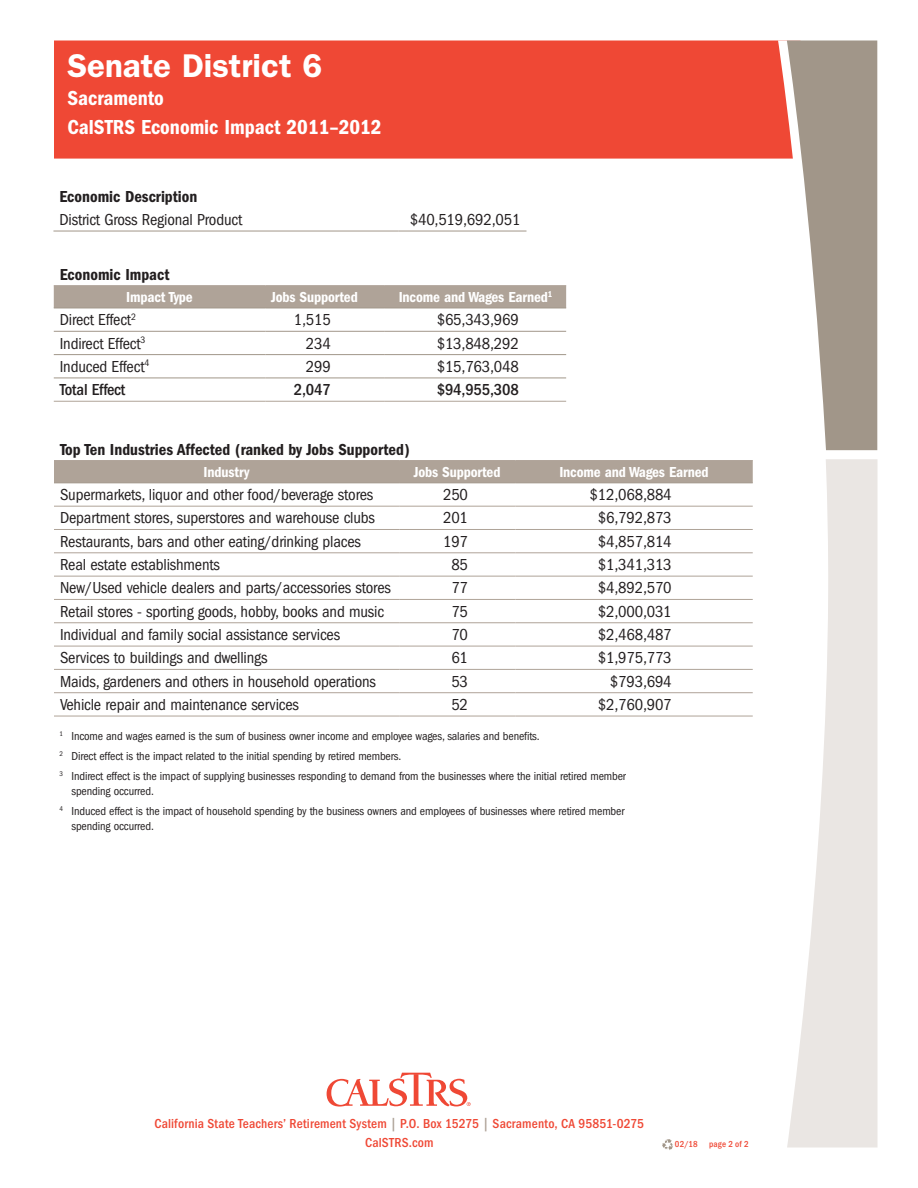
<style>
.page{position:relative;width:918px;height:1188px;background:#fff}
.page>*{position:absolute;margin:0;border:0;box-sizing:border-box;transform-origin:0 0}
.Header1_inserts{font:600 33px "ITC Franklin Gothic Std";color:#fff}
.Header1_inserts-2{font:21px "ITC Franklin Gothic Std Dm Cd";color:#fff}
.chart_copy_2{font:condensed 16.5px "ITC Franklin Gothic Std";letter-spacing:-.01em;color:#231f20}
.Subhead2{font:16.5px "ITC Franklin Gothic Std Dm Cd";color:#231f20}
.chart_copy_2-2{font:500 condensed 16.5px "ITC Franklin Gothic Std";letter-spacing:-.01em;color:#231f20}
.chart_hed{font:15px "ITC Franklin Gothic Std Dm Cd";letter-spacing:-.01em;color:#fff}
.SubHeading_1{font:500 condensed 13.5px/19.5px "ITC Franklin Gothic Std";letter-spacing:.015em;color:#ef4835;text-align:center}
.chart_copy_2-3{font:condensed 12px/14.4px "ITC Franklin Gothic Std";letter-spacing:-.01em;color:#231f20}
.SubHeading_1-2{font:500 condensed 9px "ITC Franklin Gothic Std";letter-spacing:.02em;color:#ef4835}
.s1{color:#afa398}
</style>
<div class="page">
<svg style="left:327px;top:1073px;width:144px;height:34px"></svg>
<hr style="left:53px;top:231px;width:346px;height:1px;background:#a19689">
<hr style="left:399px;top:231px;width:127px;height:1px;background:#a19689">
<div style="left:54px;top:286px;width:512px;height:22px;background:#afa398"></div>
<hr style="left:54px;top:331px;width:211px;height:1px;background:#a19689">
<hr style="left:265px;top:331px;width:120px;height:1px;background:#a19689">
<hr style="left:385px;top:331px;width:181px;height:1px;background:#a19689">
<hr style="left:54px;top:354px;width:211px;height:1px;background:#a19689">
<hr style="left:265px;top:354px;width:120px;height:1px;background:#a19689">
<hr style="left:385px;top:354px;width:181px;height:1px;background:#a19689">
<hr style="left:54px;top:378px;width:211px;height:1px;background:#a19689">
<hr style="left:265px;top:378px;width:120px;height:1px;background:#a19689">
<hr style="left:385px;top:378px;width:181px;height:1px;background:#a19689">
<hr style="left:54px;top:401px;width:211px;height:1px;background:#afa398">
<hr style="left:265px;top:401px;width:120px;height:1px;background:#afa398">
<hr style="left:385px;top:401px;width:181px;height:1px;background:#afa398">
<hr style="left:54px;top:285px;width:211px;height:1px;background:#afa398">
<hr style="left:265px;top:285px;width:120px;height:1px;background:#afa398">
<hr style="left:385px;top:285px;width:181px;height:1px;background:#afa398">
<hr style="left:54px;top:308px;width:211px;height:1px;background:#a19689">
<hr style="left:265px;top:308px;width:120px;height:1px;background:#a19689">
<hr style="left:385px;top:308px;width:181px;height:1px;background:#a19689">
<div style="left:54px;top:461px;width:699px;height:21px;background:#afa398"></div>
<hr style="left:399px;top:460px;width:116px;height:1px;background:#afa398">
<hr style="left:515px;top:460px;width:238px;height:1px;background:#afa398">
<hr style="left:399px;top:482px;width:116px;height:1px;background:#a19689">
<hr style="left:515px;top:482px;width:238px;height:1px;background:#a19689">
<hr style="left:54px;top:460px;width:345px;height:1px;background:#afa398">
<hr style="left:54px;top:482px;width:345px;height:1px;background:#a19689">
<hr style="left:54px;top:506px;width:345px;height:1px;background:#afa398">
<hr style="left:399px;top:506px;width:116px;height:1px;background:#afa398">
<hr style="left:515px;top:506px;width:238px;height:1px;background:#afa398">
<hr style="left:54px;top:529px;width:345px;height:1px;background:#afa398">
<hr style="left:399px;top:529px;width:116px;height:1px;background:#afa398">
<hr style="left:515px;top:529px;width:238px;height:1px;background:#afa398">
<hr style="left:54px;top:552px;width:345px;height:1px;background:#afa398">
<hr style="left:399px;top:552px;width:116px;height:1px;background:#afa398">
<hr style="left:515px;top:552px;width:238px;height:1px;background:#afa398">
<hr style="left:54px;top:576px;width:345px;height:1px;background:#afa398">
<hr style="left:399px;top:576px;width:116px;height:1px;background:#afa398">
<hr style="left:515px;top:576px;width:238px;height:1px;background:#afa398">
<hr style="left:54px;top:599px;width:345px;height:1px;background:#afa398">
<hr style="left:399px;top:599px;width:116px;height:1px;background:#afa398">
<hr style="left:515px;top:599px;width:238px;height:1px;background:#afa398">
<hr style="left:54px;top:622px;width:345px;height:1px;background:#afa398">
<hr style="left:399px;top:622px;width:116px;height:1px;background:#afa398">
<hr style="left:515px;top:622px;width:238px;height:1px;background:#afa398">
<hr style="left:54px;top:646px;width:345px;height:1px;background:#afa398">
<hr style="left:399px;top:646px;width:116px;height:1px;background:#afa398">
<hr style="left:515px;top:646px;width:238px;height:1px;background:#afa398">
<hr style="left:54px;top:669px;width:345px;height:1px;background:#afa398">
<hr style="left:399px;top:669px;width:116px;height:1px;background:#afa398">
<hr style="left:515px;top:669px;width:238px;height:1px;background:#afa398">
<hr style="left:54px;top:692px;width:345px;height:1px;background:#afa398">
<hr style="left:399px;top:692px;width:116px;height:1px;background:#afa398">
<hr style="left:515px;top:692px;width:238px;height:1px;background:#afa398">
<hr style="left:54px;top:716px;width:345px;height:1px;background:#afa398">
<hr style="left:399px;top:716px;width:116px;height:1px;background:#afa398">
<hr style="left:515px;top:716px;width:238px;height:1px;background:#afa398">
<div style="left:54px;top:40px;width:724px;height:119px;background:#ef4835"></div>
<svg style="left:778px;top:40px;width:99px;height:410px"></svg>
<svg style="left:662px;top:1139px;width:11px;height:11px"></svg>
<svg style="left:787px;top:459px;width:91px;height:689px;fill:#eae6e3"></svg>
<p class="Header1_inserts" style="left:68px;top:46px;width:256px">Senate District 6</p>
<p class="Header1_inserts-2" style="left:68px;top:86px;width:98px">Sacramento</p>
<p class="Header1_inserts-2" style="left:68px;top:115px;width:316px">CalSTRS Economic Impact 2011–2012</p>
<p class="Subhead2" style="left:59px;top:187px;width:139px">Economic Description</p>
<p class="chart_copy_2" style="left:59px;top:210px;width:184px">District Gross Regional Product</p>
<p class="chart_copy_2" style="left:410px;top:210px;width:112px">$40,519,692,051</p>
<p class="Subhead2" style="left:60px;top:265px;width:111px">Economic Impact</p>
<p class="chart_hed" style="left:126px;top:288px;width:68px">Impact Type</p>
<p class="chart_hed" style="left:271px;top:288px;width:88px">Jobs Supported</p>
<p class="chart_hed" style="left:399px;top:288px;width:155px">Income and Wages Earned<sup>1</sup></p>
<p class="chart_copy_2" style="left:60px;top:311px;width:78px">Direct Effect<sup>2</sup></p>
<p class="chart_copy_2" style="left:294px;top:311px;width:39px">1,515</p>
<p class="chart_copy_2" style="left:437px;top:311px;width:84px">$65,343,969</p>
<p class="chart_copy_2" style="left:60px;top:334px;width:87px">Indirect Effect<sup>3</sup></p>
<p class="chart_copy_2" style="left:306px;top:334px;width:26px">234</p>
<p class="chart_copy_2" style="left:437px;top:334px;width:84px">$13,848,292</p>
<p class="chart_copy_2" style="left:60px;top:357px;width:91px">Induced Effect<sup>4</sup></p>
<p class="chart_copy_2" style="left:306px;top:357px;width:26px">299</p>
<p class="chart_copy_2" style="left:437px;top:357px;width:84px">$15,763,048</p>
<p class="chart_copy_2-2" style="left:60px;top:380px;width:67px">Total Effect</p>
<p class="chart_copy_2-2" style="left:294px;top:380px;width:39px">2,047</p>
<p class="chart_copy_2-2" style="left:437px;top:380px;width:84px">$94,955,308</p>
<p class="Subhead2" style="left:60px;top:440px;width:351px">Top Ten Industries Affected (ranked by Jobs Supported)</p>
<p class="chart_hed" style="left:204px;top:463px;width:47px">Industry</p>
<p class="chart_hed" style="left:414px;top:463px;width:88px">Jobs Supported</p>
<p class="chart_hed" style="left:559px;top:463px;width:151px">Income and Wages Earned</p>
<p class="chart_copy_2" style="left:60px;top:485px;width:315px">Supermarkets, liquor and other food/beverage stores</p>
<p class="chart_copy_2" style="left:443px;top:485px;width:26px">250</p>
<p class="chart_copy_2" style="left:590px;top:485px;width:84px">$12,068,884</p>
<p class="chart_copy_2" style="left:60px;top:509px;width:317px">Department stores, superstores and warehouse clubs</p>
<p class="chart_copy_2" style="left:443px;top:509px;width:26px">201</p>
<p class="chart_copy_2" style="left:598px;top:509px;width:75px">$6,792,873</p>
<p class="chart_copy_2" style="left:60px;top:532px;width:302px">Restaurants, bars and other eating/drinking places</p>
<p class="chart_copy_2" style="left:443px;top:532px;width:26px">197</p>
<p class="chart_copy_2" style="left:598px;top:532px;width:75px">$4,857,814</p>
<p class="chart_copy_2" style="left:60px;top:555px;width:162px">Real estate establishments</p>
<p class="chart_copy_2" style="left:451px;top:555px;width:18px">85</p>
<p class="chart_copy_2" style="left:598px;top:555px;width:75px">$1,341,313</p>
<p class="chart_copy_2" style="left:60px;top:579px;width:332px">New/Used vehicle dealers and parts/accessories stores</p>
<p class="chart_copy_2" style="left:451px;top:579px;width:18px">77</p>
<p class="chart_copy_2" style="left:598px;top:579px;width:75px">$4,892,570</p>
<p class="chart_copy_2" style="left:60px;top:602px;width:326px">Retail stores - sporting goods, hobby, books and music</p>
<p class="chart_copy_2" style="left:451px;top:602px;width:18px">75</p>
<p class="chart_copy_2" style="left:598px;top:602px;width:75px">$2,000,031</p>
<p class="chart_copy_2" style="left:60px;top:625px;width:282px">Individual and family social assistance services</p>
<p class="chart_copy_2" style="left:451px;top:625px;width:18px">70</p>
<p class="chart_copy_2" style="left:598px;top:625px;width:75px">$2,468,487</p>
<p class="chart_copy_2" style="left:60px;top:649px;width:209px">Services to buildings and dwellings</p>
<p class="chart_copy_2" style="left:451px;top:649px;width:18px">61</p>
<p class="chart_copy_2" style="left:598px;top:649px;width:75px">$1,975,773</p>
<p class="chart_copy_2" style="left:60px;top:672px;width:318px">Maids, gardeners and others in household operations</p>
<p class="chart_copy_2" style="left:451px;top:672px;width:18px">53</p>
<p class="chart_copy_2" style="left:610px;top:672px;width:63px">$793,694</p>
<p class="chart_copy_2" style="left:60px;top:695px;width:241px">Vehicle repair and maintenance services</p>
<p class="chart_copy_2" style="left:451px;top:695px;width:18px">52</p>
<p class="chart_copy_2" style="left:598px;top:695px;width:75px">$2,760,907</p>
<p class="chart_copy_2-3" style="left:59px;top:729px;width:482px"><sup>1</sup> Income and wages earned is the sum of business owner income and employee wages, salaries and benefits.</p>
<p class="chart_copy_2-3" style="left:59px;top:749px;width:343px"><sup>2</sup> Direct effect is the impact related to the initial spending by retired members.</p>
<p class="chart_copy_2-3" style="left:71px;top:769px;width:556px;text-indent:-12px"><sup>3</sup> Indirect effect is the impact of supplying businesses responding to demand from the businesses where the initial retired member spending occurred.</p>
<p class="chart_copy_2-3" style="left:71px;top:804px;width:555px;text-indent:-12px"><sup>4</sup> Induced effect is the impact of household spending by the business owners and employees of businesses where retired member spending occurred.</p>
<p class="SubHeading_1" style="left:154px;top:1114px;width:491px">California State Teachers’ Retirement System <span class="s1">|</span> P.O. Box 15275 <span class="s1">|</span> Sacramento, CA 95851-0275<br>CalSTRS.com</p>
<p class="SubHeading_1-2" style="left:675px;top:1139px;width:24px">02/18</p>
<p class="SubHeading_1-2" style="left:709px;top:1139px;width:41px">page 2 of 2</p>
</div>
